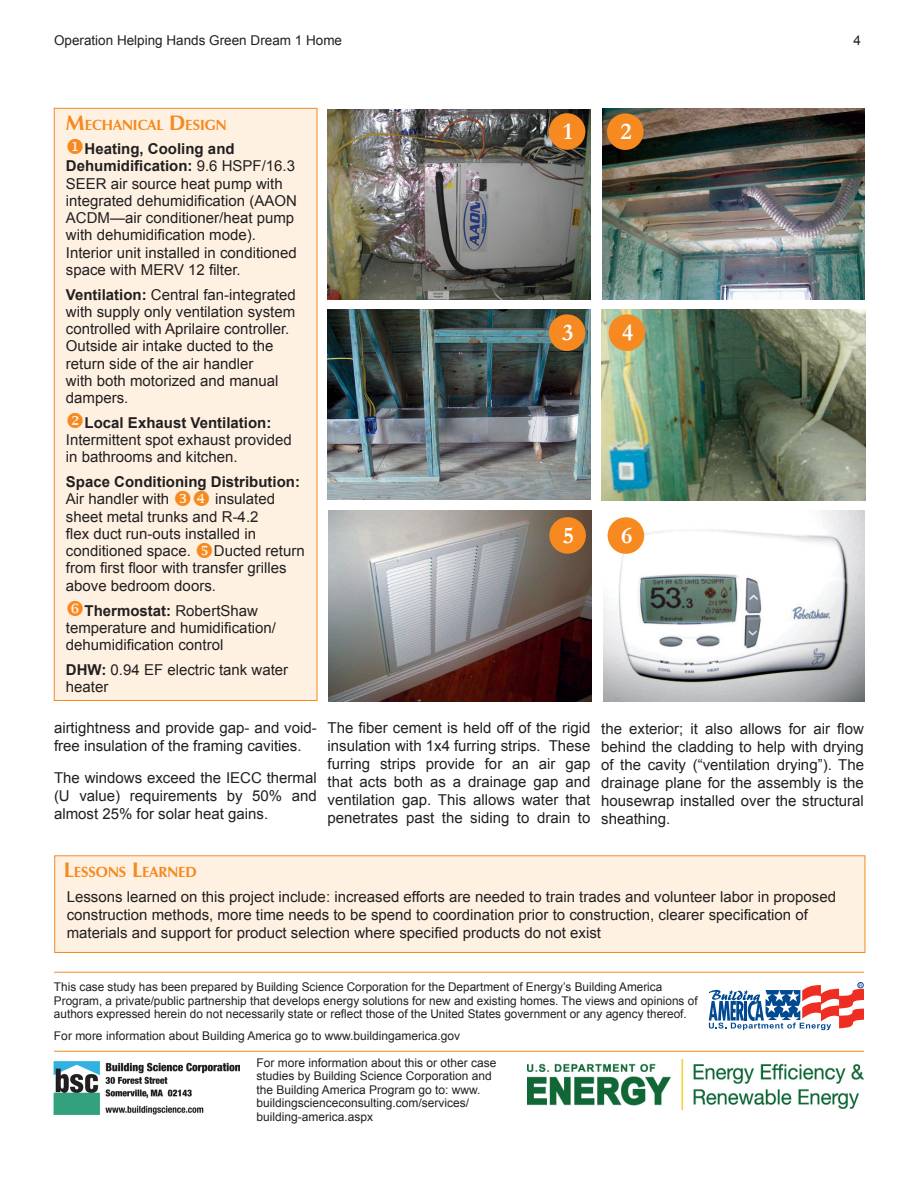
<style>
.page{position:relative;width:918px;height:1188px;background:#fff}
.page>*{position:absolute;margin:0;border:0;box-sizing:border-box;transform-origin:0 0}
.t1{font:700 24px "Garamond";color:#fff}
.t2{font:15px/17.2px "Arial";color:#231f20}
.t3{font:700 15px "Arial";color:#231f20}
.t4{font:700 14.7px "Zapf Humanist 601 BT";color:#f6891f}
.t5{font:13.5px "Arial";color:#231f20}
.t6{font:12px/13.5px "Arial";color:#231f20}
.t7{font:4.65px "Helvetica";color:#014990}
.s1{font-size:21px}
.s2{color:#f6891f}
.s3{font-weight:700}
</style>
<div class="page">
<div style="left:54px;top:108px;width:263px;height:593px;background:#fef1e2;border:1px solid #f6891f"></div>
<img style="left:328px;top:310px;width:263px;height:189px">
<img style="left:328px;top:110px;width:263px;height:189px">
<img style="left:603px;top:108px;width:262px;height:191px">
<div style="left:549px;top:113px;width:36px;height:37px;background:#f6891f;border-radius:50%"></div>
<div style="left:607px;top:113px;width:37px;height:37px;background:#f6891f;border-radius:50%"></div>
<img style="left:602px;top:309px;width:263px;height:191px">
<div style="left:549px;top:314px;width:36px;height:37px;background:#f6891f;border-radius:50%"></div>
<div style="left:609px;top:314px;width:36px;height:37px;background:#f6891f;border-radius:50%"></div>
<img style="left:328px;top:510px;width:263px;height:191px">
<img style="left:603px;top:510px;width:262px;height:191px">
<div style="left:549px;top:517px;width:37px;height:37px;background:#f6891f;border-radius:50%"></div>
<div style="left:608px;top:517px;width:36px;height:37px;background:#f6891f;border-radius:50%"></div>
<div style="left:54px;top:856px;width:811px;height:97px;background:#fef1e2;border:1px solid #f6891f"></div>
<hr style="left:54px;top:972px;width:810px;height:1px;background:#f6891f">
<svg style="left:709px;top:982px;width:155px;height:48px"></svg>
<img style="left:54px;top:1061px;width:186px;height:53px">
<hr style="left:54px;top:1051px;width:810px;height:1px;background:#f6891f">
<img style="left:528px;top:1060px;width:336px;height:49px">
<p class="t5" style="left:54px;top:31px;width:290px">Operation Helping Hands Green Dream 1 Home</p>
<p class="t5" style="left:853px;top:31px;width:9px">4</p>
<p class="t4" style="left:66px;top:116px;width:162px"><span class="s1">M</span>ECHANICAL <span class="s1">D</span>ESIGN</p>
<p class="t2" style="left:66px;top:140px;width:232px"><span class="s2">◆</span><span class="s3">Heating, Cooling and<br>Dehumidification:</span> 9.6 HSPF/16.3<br>SEER air source heat pump with integrated dehumidification (AAON<br>ACDM—air conditioner/heat pump with dehumidification mode).<br>Interior unit installed in conditioned space with MERV 12 filter.</p>
<p class="t2" style="left:66px;top:286px;width:232px"><span class="s3">Ventilation:</span> Central fan-integrated with supply only ventilation system controlled with Aprilaire controller.<br>Outside air intake ducted to the return side of the air handler<br>with both motorized and manual dampers.</p>
<p class="t2" style="left:66px;top:414px;width:227px"><span class="s2">❖</span><span class="s3">Local Exhaust Ventilation:<br></span>Intermittent spot exhaust provided in bathrooms and kitchen.</p>
<p class="t3" style="left:66px;top:472px;width:236px">Space Conditioning Distribution:</p>
<p class="t2" style="left:66px;top:491px;width:105px">Air handler with</p>
<p class="t2" style="left:66px;top:491px;width:211px;text-indent:149px">insulated sheet metal trunks and R-4.2 flex duct run-outs installed in conditioned space.</p>
<p class="t2" style="left:66px;top:542px;width:240px;text-indent:148px">Ducted return from first floor with transfer grilles above bedroom doors.</p>
<p class="t2" style="left:66px;top:602px;width:212px;text-indent:19px"><span class="s3">Thermostat:</span> RobertShaw temperature and humidification/ dehumidification control</p>
<p class="t2" style="left:66px;top:661px;width:224px"><span class="s3">DHW:</span> 0.94 EF electric tank water heater</p>
<h1 class="t1" style="left:563px;top:117px;width:11px">1</h1>
<h1 class="t1" style="left:621px;top:117px;width:13px">2</h1>
<h1 class="t1" style="left:562px;top:318px;width:13px">3</h1>
<h1 class="t1" style="left:622px;top:318px;width:13px">4</h1>
<h1 class="t1" style="left:563px;top:521px;width:13px">5</h1>
<h1 class="t1" style="left:621px;top:521px;width:13px">6</h1>
<p class="t2" style="left:54px;top:719px;width:264px;line-height:18px">airtightness and provide gap- and void&shy;free insulation of the framing cavities.</p>
<p class="t2" style="left:54px;top:769px;width:264px;line-height:18px;text-align:justify">The windows exceed the IECC thermal (U value) requirements by 50% and almost 25% for solar heat gains.</p>
<p class="t2" style="left:328px;top:719px;width:264px;line-height:18px;text-align:justify">The fiber cement is held off of the rigid insulation with 1x4 furring strips. These furring strips provide for an air gap that acts both as a drainage gap and ventilation gap. This allows water that penetrates past the siding to drain to</p>
<p class="t2" style="left:601px;top:720px;width:264px;line-height:18px;text-align:justify">the exterior; it also allows for air flow behind the cladding to help with drying of the cavity (“ventilation drying”). The drainage plane for the assembly is the housewrap installed over the structural sheathing.</p>
<p class="t4" style="left:64px;top:863px;width:133px"><span class="s1">L</span>ESSONS <span class="s1">L</span>EARNED</p>
<p class="t2" style="left:67px;top:888px;width:771px;line-height:18px">Lessons learned on this project include: increased efforts are needed to train trades and volunteer labor in proposed construction methods, more time needs to be spend to coordination prior to construction, clearer specification of materials and support for product selection where specified products do not exist</p>
<p class="t6" style="left:54px;top:980px;width:645px">This case study has been prepared by Building Science Corporation for the Department of Energy’s Building America<br>Program, a private/public partnership that develops energy solutions for new and existing homes. The views and opinions of authors expressed herein do not necessarily state or reflect those of the United States government or any agency thereof.</p>
<p class="t6" style="left:54px;top:1029px;width:408px">For more information about Building America go to www.buildingamerica.gov</p>
<p class="t6" style="left:256px;top:1056px;width:242px">For more information about this or other case studies by Building Science Corporation and the Building America Program go to: www. buildingscienceconsulting.com/services/ building-america.aspx</p>
<p class="t7" style="left:859px;top:982px;width:5px">R</p>
</div>
